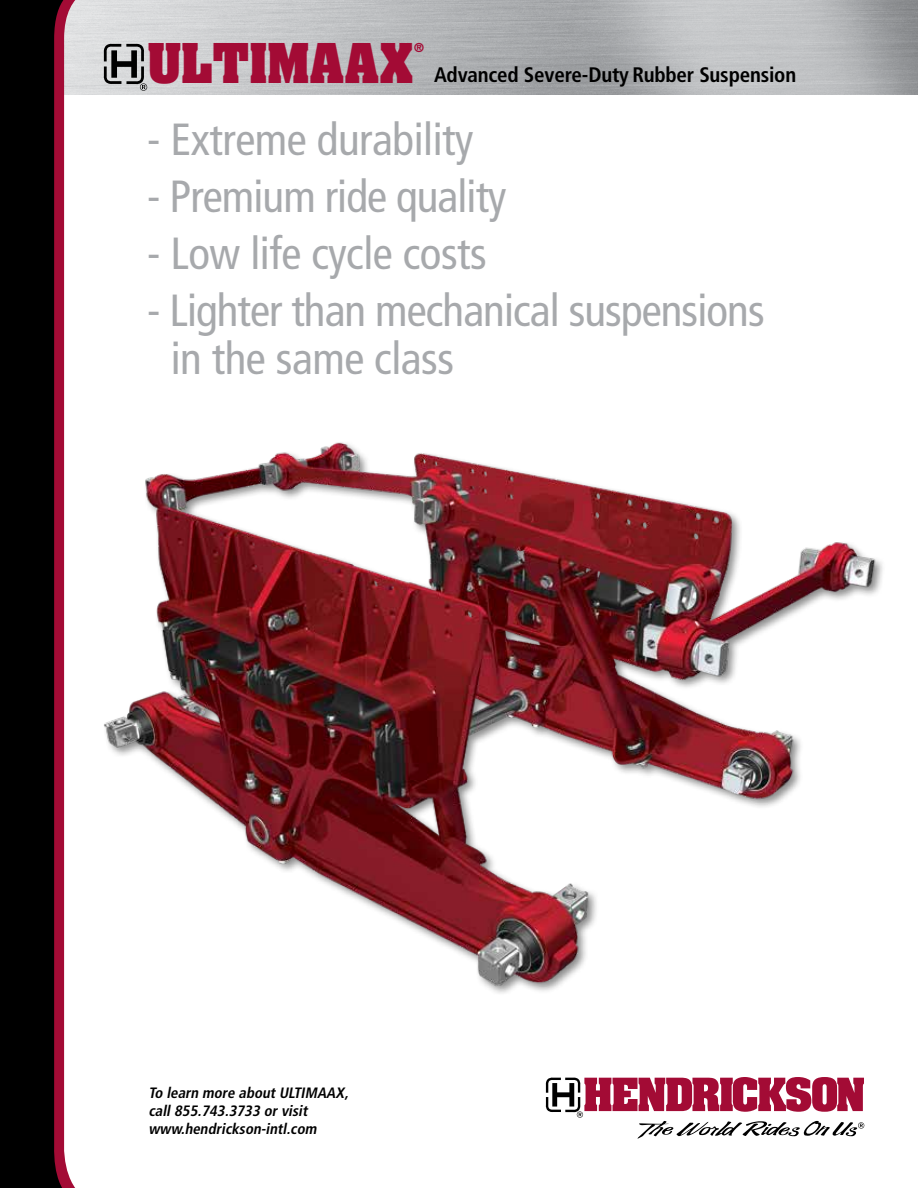
<style>
.page{position:relative;width:918px;height:1188px;background:#fff}
.page>*{position:absolute;margin:0;border:0;box-sizing:border-box;transform-origin:0 0}
.t1{font:700 46.65px "Aachen Std";color:#a30b35}
.t2{font:condensed 45px/48px "Frutiger LT Std";letter-spacing:-.02em;color:#a7a9ac}
.t3{font:700 condensed 21px "Frutiger LT Std";letter-spacing:-.01em;color:#000}
.t4{font:italic 700 condensed 15px/18px "Frutiger LT Std";color:#000}
.t5{font:700 10.5px "Aachen Std";color:#a30b35}
</style>
<div class="page">
<svg style="left:546px;top:1077px;width:318px;height:62px"></svg>
<svg style="left:93px;top:0;width:9px;height:95px"></svg>
<svg style="left:0;top:0;width:93px;height:1188px;fill:#000"></svg>
<svg style="left:104px;top:44px;width:43px;height:47px"></svg>
<img style="left:104px;top:442px;width:779px;height:551px">
<svg style="left:0;top:1003px;width:14px;height:36px"></svg>
<p class="t5" style="left:414px;top:39px;width:11px">®</p>
<p class="t1" style="left:147px;top:30px;width:267px">ULTIMAAX</p>
<p class="t3" style="left:434px;top:62px;width:364px">Advanced Severe-Duty Rubber Suspension</p>
<p class="t2" style="left:147px;top:116px;width:328px">- Extreme durability</p>
<p class="t2" style="left:147px;top:173px;width:361px">- Premium ride quality</p>
<p class="t2" style="left:147px;top:230px;width:341px">- Low life cycle costs</p>
<p class="t2" style="left:171px;top:287px;width:595px;text-indent:-23px">- Lighter than mechanical suspensions in the same class</p>
<p class="t4" style="left:148px;top:1084px;width:205px">To learn more aboutULTIMAAX, call855.743.3733 orvisit www.hendrickson-intl.com</p>
</div>
